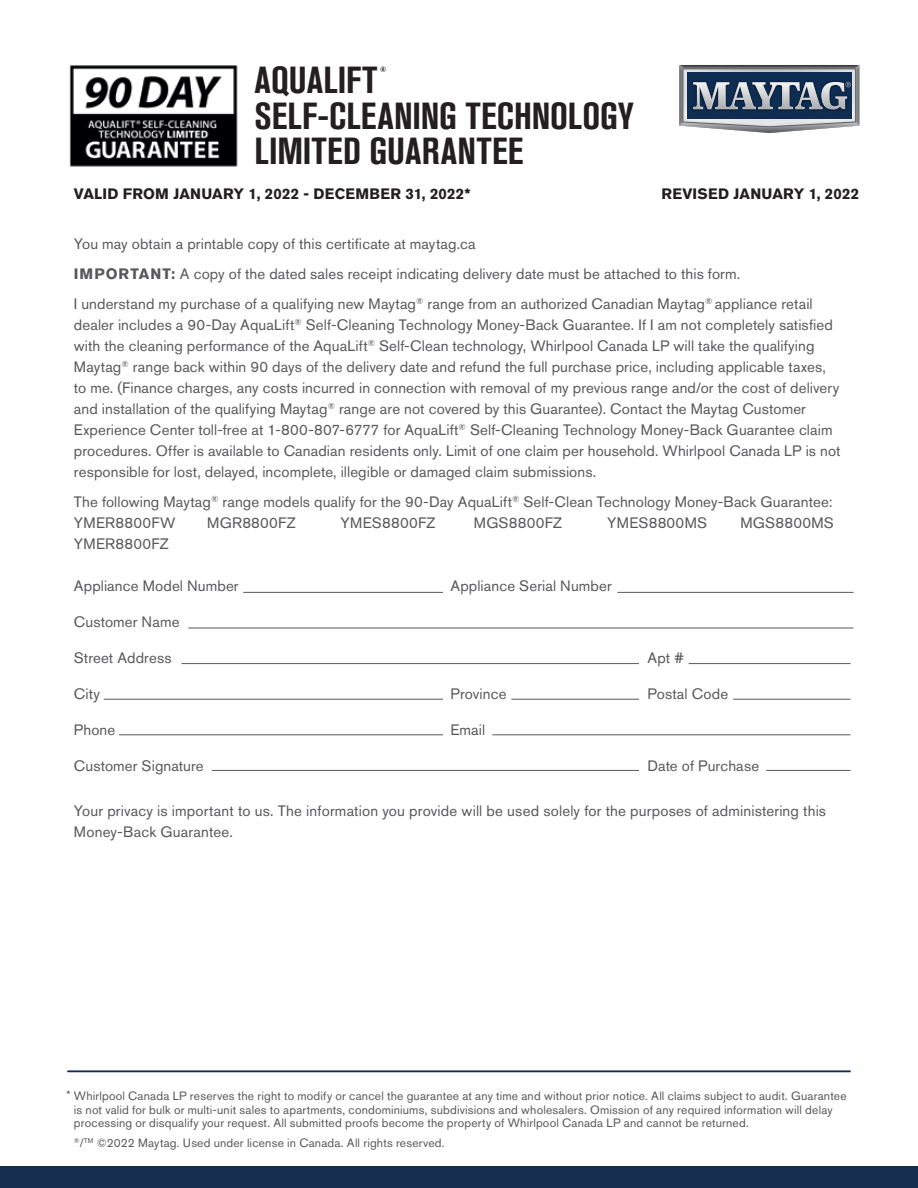
<style>
.page{position:relative;width:918px;height:1188px;background:#fff}
.page>*{position:absolute;margin:0;border:0;box-sizing:border-box;transform-origin:0 0}
.t1{font:700 condensed 37.35px/35.5px "Akzidenz Grotesk BE";letter-spacing:.005em;color:#231f20}
.t2{font:15px/21px "Akzidenz Grotesk BE";letter-spacing:.01em;color:#58585b}
.t3{font:700 15px "Akzidenz Grotesk BE";letter-spacing:.015em;color:#231f20}
.t4{font:12px/13.5px "Akzidenz Grotesk BE";letter-spacing:.015em;color:#58585b}
.t5{font:700 condensed 7.65px "Akzidenz Grotesk BE";color:#231f20}
.s1{font-weight:700}
</style>
<div class="page">
<svg style="left:679px;top:65px;width:180px;height:68px;background:#6b7889"></svg>
<hr style="left:67px;top:1071px;width:784px;height:1px;background:#152e50">
<div style="left:0;top:1166px;width:918px;height:22px;background:#152e50"></div>
<img style="left:69px;top:65px;width:169px;height:102px">
<hr style="left:243px;top:592px;width:200px;height:1px;background:#58585b">
<hr style="left:617px;top:592px;width:236px;height:1px;background:#58585b">
<hr style="left:188px;top:628px;width:665px;height:1px;background:#58585b">
<hr style="left:182px;top:663px;width:457px;height:1px;background:#58585b">
<hr style="left:212px;top:770px;width:427px;height:1px;background:#58585b">
<hr style="left:511px;top:699px;width:128px;height:1px;background:#58585b">
<hr style="left:689px;top:663px;width:162px;height:1px;background:#58585b">
<hr style="left:104px;top:699px;width:339px;height:1px;background:#58585b">
<hr style="left:733px;top:699px;width:118px;height:1px;background:#58585b">
<hr style="left:119px;top:734px;width:324px;height:1px;background:#58585b">
<hr style="left:492px;top:734px;width:359px;height:1px;background:#58585b">
<hr style="left:766px;top:770px;width:85px;height:1px;background:#58585b">
<h1 class="t1" style="left:255px;top:62px;width:124px">AQUALIFT</h1>
<p class="t5" style="left:380px;top:65px;width:8px">®</p>
<h1 class="t1" style="left:255px;top:98px;width:381px">SELF-CLEANING TECHNOLOGY<br>LIMITED GUARANTEE</h1>
<p class="t3" style="left:74px;top:185px;width:398px">VALID FROM JANUARY 1, 2022 - DECEMBER 31, 2022*</p>
<p class="t3" style="left:661px;top:185px;width:199px">REVISED JANUARY 1, 2022</p>
<p class="t2" style="left:74px;top:229px;width:740px;line-height:30px">You may obtain a printable copy of this certificate at maytag.ca<br><span class="s1">IMPORTANT:</span> A copy of the dated sales receipt indicating delivery date must be attached to this form.<br>I understand my purchase of a qualifying new Maytag<sup>®</sup> range from an authorized Canadian Maytag<sup>®</sup> appliance retail</p>
<p class="t2" style="left:74px;top:315px;width:768px">dealer includes a 90-Day AquaLift<sup>®</sup> Self-Cleaning Technology Money-Back Guarantee. If I am not completely satisfied with the cleaning performance of the AquaLift<sup>®</sup> Self-Clean technology, Whirlpool Canada LP will take the qualifying Maytag<sup>®</sup> range back within 90 days of the delivery date and refund the full purchase price, including applicable taxes, to me. (Finance charges, any costs incurred in connection with removal of my previous range and/or the cost of delivery and installation of the qualifying Maytag<sup>®</sup> range are not covered by this Guarantee). Contact the Maytag Customer Experience Center toll-free at 1-800-807-6777 for AquaLift<sup>®</sup> Self-Cleaning Technology Money-Back Guarantee claim procedures. Offer is available to Canadian residents only. Limit of one claim per household. Whirlpool Canada LP is not responsible for lost, delayed, incomplete, illegible or damaged claim submissions.</p>
<p class="t2" style="left:74px;top:492px;width:760px">The following Maytag<sup>®</sup> range models qualify for the 90-Day AquaLift<sup>®</sup> Self-Clean Technology Money-Back Guarantee:</p>
<p class="t2" style="left:74px;top:512px;width:103px">YMER8800FW<br>YMER8800FZ</p>
<p class="t2" style="left:207px;top:512px;width:90px">MGR8800FZ</p>
<p class="t2" style="left:341px;top:512px;width:97px">YMES8800FZ</p>
<p class="t2" style="left:474px;top:512px;width:90px">MGS8800FZ</p>
<p class="t2" style="left:607px;top:512px;width:102px">YMES8800MS</p>
<p class="t2" style="left:740px;top:512px;width:95px">MGS8800MS</p>
<p class="t2" style="left:74px;top:576px;width:166px">Appliance Model Number</p>
<p class="t2" style="left:450px;top:576px;width:163px">Appliance Serial Number</p>
<p class="t2" style="left:74px;top:612px;width:107px">Customer Name</p>
<p class="t2" style="left:74px;top:648px;width:99px">Street Address</p>
<p class="t2" style="left:647px;top:648px;width:38px">Apt #</p>
<p class="t2" style="left:74px;top:684px;width:28px">City</p>
<p class="t2" style="left:450px;top:684px;width:58px">Province</p>
<p class="t2" style="left:647px;top:684px;width:82px">Postal Code</p>
<p class="t2" style="left:74px;top:720px;width:43px">Phone</p>
<p class="t2" style="left:450px;top:720px;width:36px">Email</p>
<p class="t2" style="left:74px;top:756px;width:131px">Customer Signature</p>
<p class="t2" style="left:647px;top:756px;width:113px">Date of Purchase</p>
<p class="t2" style="left:74px;top:801px;width:754px">Your privacy is important to us. The information you provide will be used solely for the purposes of administering this<br>Money-Back Guarantee.</p>
<p class="t4" style="left:67px;top:1088px;width:6px">*</p>
<p class="t4" style="left:74px;top:1089px;width:774px">Whirlpool Canada LP reserves the right to modify or cancel the guarantee at any time and without prior notice. All claims subject to audit. Guarantee is not valid for bulk or multi-unit sales to apartments, condominiums, subdivisions and wholesalers. Omission of any required information will delay processing or disqualify your request. All submitted proofs become the property of Whirlpool Canada LP and cannot be returned.</p>
<p class="t4" style="left:74px;top:1136px;width:372px"><sup>®</sup>/<sup>TM</sup> ©2022 Maytag. Used under license in Canada. All rights reserved.</p>
</div>
